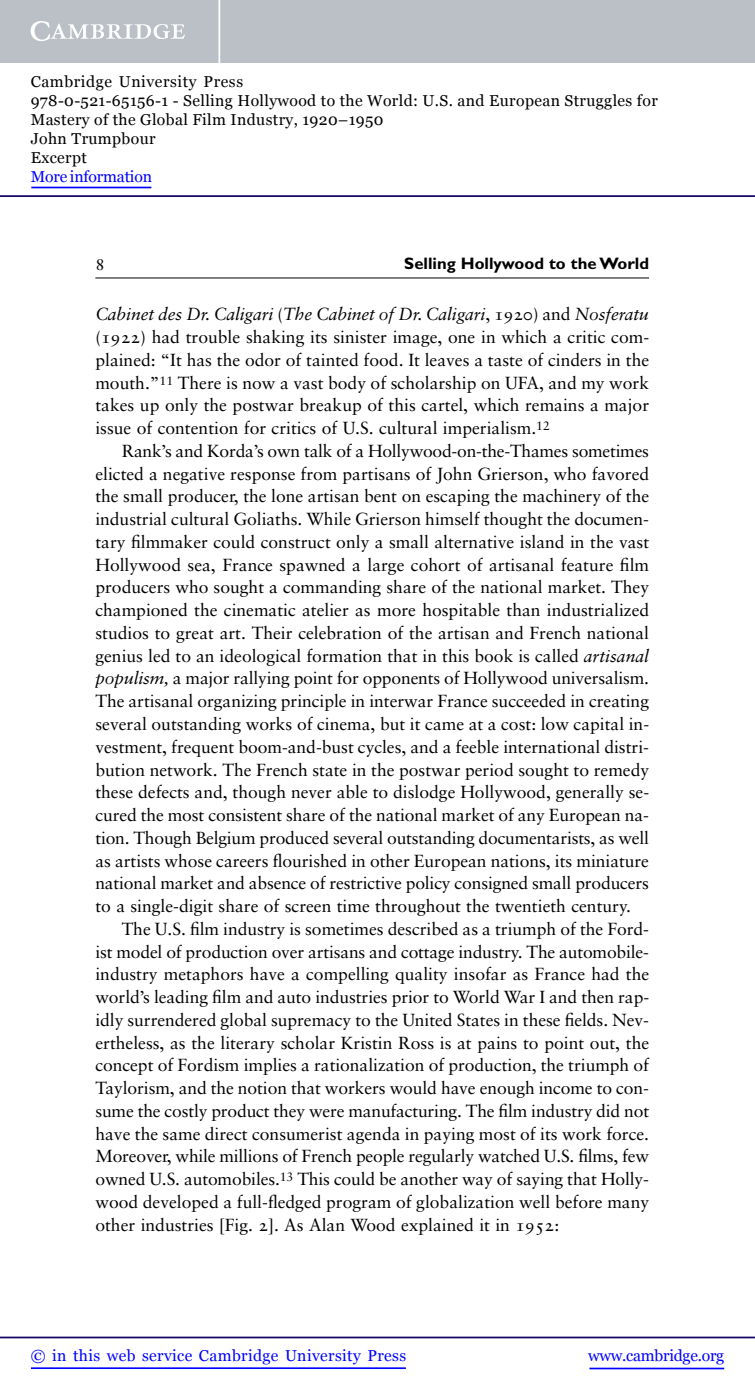
<style>
.page{position:relative;width:755px;height:1390px;background:#fff}
.page>*{position:absolute;margin:0;border:0;box-sizing:border-box;transform-origin:0 0}
.t1{font:17.5px/22.8px "Sabon";color:#000;text-align:justify}
.t2{font:17.5px "Sabon Italic Os F";letter-spacing:-.005em;color:#000}
.t3{font:700 16.62px "Gill Sans";color:#000}
.t4{font:16.62px "Sabon Roman SC";color:#000}
.t5{font:15.75px/18.9px "Georgia";letter-spacing:.025em;color:#000}
.t6{font:15.75px "Georgia";letter-spacing:.025em;color:#00f}
.t7{font:15.75px "Georgia";letter-spacing:-.015em;color:#00f}
.t8{font:15.75px "Georgia";letter-spacing:-.01em;color:#00f}
.s1{font-family:"Sabon"}
.s2{font-family:"Sabon Roman SC"}
.s3{font-family:"Sabon Italic Os F"}
</style>
<div class="page">
<hr style="left:95px;top:278px;width:553px;height:1px;background:#000">
<hr style="left:589px;top:1368px;width:134px;height:1px;background:#00f">
<hr style="left:0;top:1336px;width:754px;height:2px;background:#150666">
<hr style="left:31px;top:1367px;width:374px;height:2px;background:#00f">
<div style="left:0;top:0;width:754px;height:63px;background:#bac0c6"></div>
<svg style="left:31px;top:21px;width:154px;height:20px"></svg>
<hr style="left:218px;top:0;width:2px;height:63px;background:#fff">
<hr style="left:0;top:195px;width:754px;height:2px;background:#150666">
<hr style="left:31px;top:187px;width:120px;height:1px;background:#00f">
<p class="t5" style="left:31px;top:73px;width:628px">Cambridge University Press<br>978-0-521-65156-1 - Selling Hollywood to the World: U.S. and European Struggles for Mastery of the Global Film Industry, 1920–1950<br>John Trumpbour<br>Excerpt</p>
<p class="t8" style="left:31px;top:167px;width:123px">More information</p>
<p class="t4" style="left:95px;top:257px;width:11px">8</p>
<p class="t3" style="left:404px;top:257px;width:246px">Selling Hollywood to the World</p>
<p class="t2" style="left:95px;top:307px;width:554px">Cabinet des Dr. Caligari <span class="s1">(</span>The Cabinet of Dr. Caligari<span class="s1">,</span> <span class="s2">1920</span><span class="s1">) and</span> Nosferatu</p>
<p class="t1" style="left:95px;top:327px;width:555px">(<span class="s2">1922</span>) had trouble shaking its sinister image, one in which a critic com&shy;plained: “It has the odor of tainted food. It leaves a taste of cinders in the mouth.”<sup>11</sup> There is now a vast body of scholarship on UFA, and my work takes up only the postwar breakup of this cartel, which remains a major issue of contention for critics of U.S. cultural imperialism.<sup>12</sup></p>
<p class="t1" style="left:95px;top:441px;width:555px;text-indent:26px">Rank’s and Korda’s own talk of a Hollywood-on-the-Thames sometimes elicted a negative response from partisans of John Grierson, who favored the small producer, the lone artisan bent on escaping the machinery of the industrial cultural Goliaths. While Grierson himself thought the documen&shy;tary filmmaker could construct only a small alternative island in the vast Hollywood sea, France spawned a large cohort of artisanal feature film producers who sought a commanding share of the national market. They championed the cinematic atelier as more hospitable than industrialized studios to great art. Their celebration of the artisan and French national genius led to an ideological formation that in this book is called <span class="s3">artisanal populism,</span> a major rallying point for opponents of Hollywood universalism.<br>The artisanal organizing principle in interwar France succeeded in creating several outstanding works of cinema, but it came at a cost: low capital in&shy;vestment, frequent boom-and-bust cycles, and a feeble international distri&shy;bution network. The French state in the postwar period sought to remedy these defects and, though never able to dislodge Hollywood, generally se&shy;cured the most consistent share of the national market of any European na&shy;tion. Though Belgium produced several outstanding documentarists, as well as artists whose careers flourished in other European nations, its miniature national market and absence of restrictive policy consigned small producers to a single-digit share of screen time throughout the twentieth century.</p>
<p class="t1" style="left:95px;top:919px;width:555px;text-indent:26px">The U.S. film industry is sometimes described as a triumph of the Ford&shy;ist model of production over artisans and cottage industry. The automobile&shy;industry metaphors have a compelling quality insofar as France had the world’s leading film and auto industries prior to World War I and then rap&shy;idly surrendered global supremacy to the United States in these fields. Nev&shy;ertheless, as the literary scholar Kristin Ross is at pains to point out, the concept of Fordism implies a rationalization of production, the triumph of Taylorism, and the notion that workers would have enough income to con&shy;sume the costly product they were manufacturing. The film industry did not have the same direct consumerist agenda in paying most of its work force.<br>Moreover, while millions of French people regularly watched U.S. films, few owned U.S. automobiles.<sup>13</sup> This could be another way of saying that Holly&shy;wood developed a full-fledged program of globalization well before many other industries [Fig. <span class="s2">2</span>]. As Alan Wood explained it in <span class="s2">1952</span>:</p>
<p class="t6" style="left:31px;top:1346px;width:376px">© in this web service Cambridge University Press</p>
<p class="t7" style="left:588px;top:1346px;width:137px">www.cambridge.org</p>
</div>
